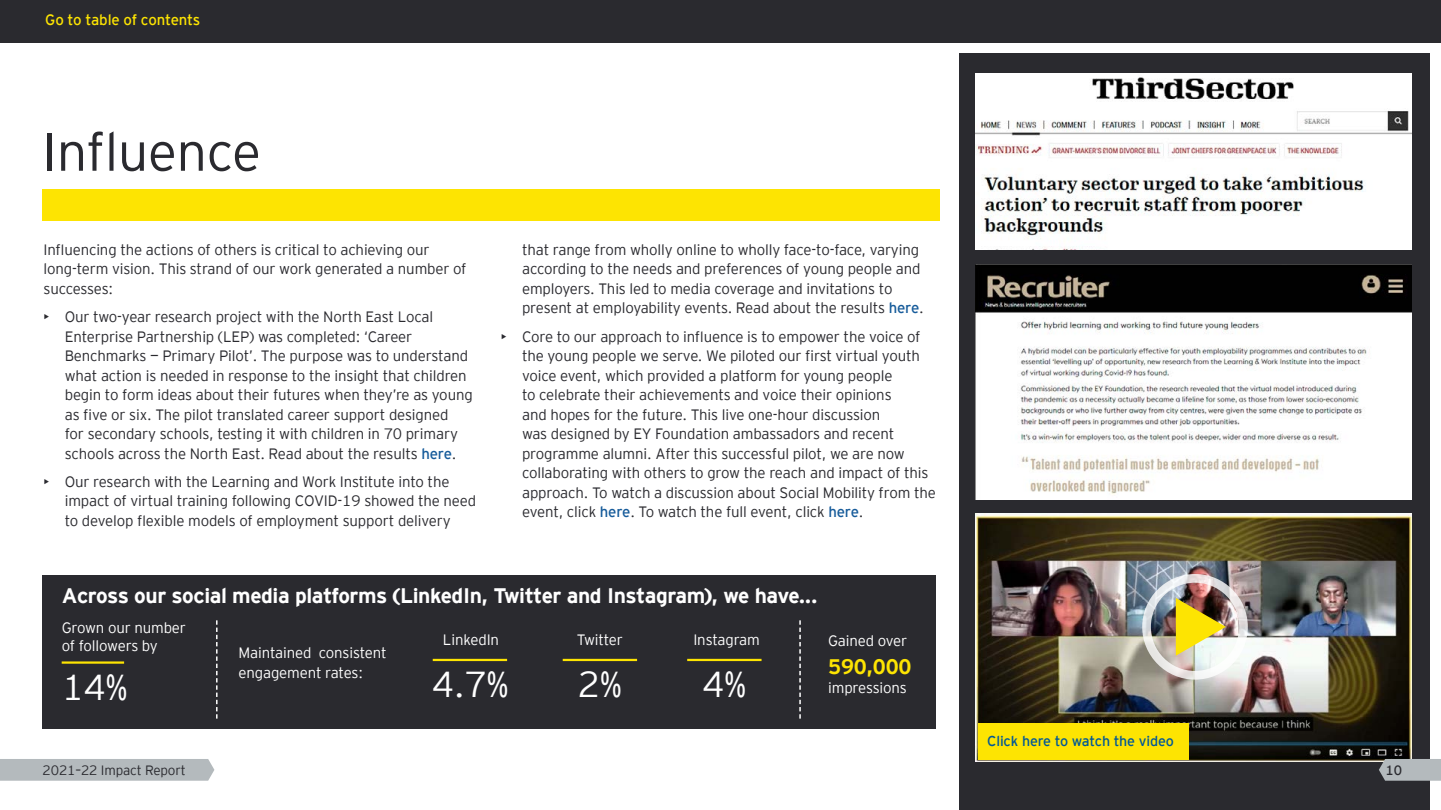
<style>
.page{position:relative;width:1441px;height:810px;background:#fff}
.page>*{position:absolute;margin:0;border:0;box-sizing:border-box;transform-origin:0 0}
.t1{font:300 54px "EY Interstate";letter-spacing:-.01em;color:#2a2a2f}
.t2{font:300 36px "EY Interstate";color:#fff}
.t3{font:700 21px "EY Interstate";letter-spacing:-.02em;color:#fff}
.t4{font:700 21px "EY Interstate";letter-spacing:-.01em;color:#fde402}
.t5{font:300 15px/19.5px "EY Interstate";letter-spacing:-.01em;color:#2a2a2f}
.t6{font:300 15px/19.5px "EY Interstate";letter-spacing:-.01em;color:#fff}
.t7{font:300 15px "EY Interstate";letter-spacing:-.015em;color:#fde402}
.t8{font:300 14.25px "EY Interstate";letter-spacing:-.01em;color:#005798}
.t9{font:300 13.5px "EY Interstate";letter-spacing:-.01em;color:#2a2a2f}
.t10{font:300 13.5px "EY Interstate";color:#2a2a2f}
.s1{color:#165b9a}
</style>
<div class="page">
<div style="left:959px;top:54px;width:471px;height:756px;background:#2a2a2f"></div>
<div style="left:43px;top:189px;width:897px;height:31px;background:#fde402"></div>
<img style="left:975px;top:265px;width:436px;height:235px">
<img style="left:976px;top:74px;width:435px;height:176px">
<img style="left:976px;top:513px;width:435px;height:249px">
<img style="left:1142px;top:574px;width:106px;height:106px">
<div style="left:43px;top:575px;width:892px;height:154px;background:#2a2a2f"></div>
<hr style="left:62px;top:661px;width:62px;height:3px;background:#fde402">
<hr style="left:433px;top:659px;width:74px;height:2px;background:#fde402">
<hr style="left:563px;top:659px;width:74px;height:2px;background:#fde402">
<hr style="left:687px;top:659px;width:74px;height:2px;background:#fde402">
<svg style="left:216px;top:620px;width:2px;height:99px"></svg>
<svg style="left:799px;top:620px;width:2px;height:99px"></svg>
<div style="left:977px;top:723px;width:211px;height:37px;background:#fde402"></div>
<div style="left:0;top:0;width:1441px;height:43px;background:#2a2a2f"></div>
<div style="left:0;top:759px;width:214px;height:22px;background:#b4babd"></div>
<svg style="left:1379px;top:759px;width:62px;height:22px"></svg>
<p class="t7" style="left:45px;top:9px;width:157px">Go to table of contents</p>
<h1 class="t1" style="left:43px;top:113px;width:220px">Influence</h1>
<p class="t5" style="left:44px;top:239px;width:425px">Influencing the actions of others is critical to achieving our long-term vision. This strand of our work generated a number of successes:</p>
<p class="t5" style="left:65px;top:306px;width:409px;text-indent:-21px">• Our two-year research project with the North East Local Enterprise Partnership (LEP) was completed: ‘Career Benchmarks — Primary Pilot’. The purpose was to understand what action is needed in response to the insight that children begin to form ideas about their futures when they’re as young as five or six. The pilot translated career support designed<br>for secondary schools, testing it with children in 70 primary schools across the North East. Read about the results <span class="s1">here</span>.</p>
<p class="t5" style="left:65px;top:471px;width:413px;text-indent:-21px">• Our research with the Learning and Work Institute into the impact of virtual training following COVID-19 showed the need to develop flexible models of employment support delivery</p>
<p class="t5" style="left:522px;top:239px;width:403px">that range from wholly online to wholly face-to-face, varying according to the needs and preferences of young people and employers. This led to media coverage and invitations to present at employability events. Read about the results <span class="s1">here</span>.</p>
<p class="t5" style="left:522px;top:326px;width:415px;text-indent:-21px">• Core to our approach to influence is to empower the voice of the young people we serve. We piloted our first virtual youth voice event, which provided a platform for young people<br>to celebrate their achievements and voice their opinions<br>and hopes for the future. This live one-hour discussion<br>was designed by EY Foundation ambassadors and recent programme alumni. After this successful pilot, we are now collaborating with others to grow the reach and impact of this approach. To watch a discussion about Social Mobility from the event, click <span class="s1">here</span>. To watch the full event, click <span class="s1">here</span>.</p>
<h3 class="t3" style="left:62px;top:580px;width:757px">Across our social media platforms (LinkedIn, Twitter and Instagram), we have...</h3>
<p class="t6" style="left:62px;top:617px;width:126px;line-height:18px">Grown our number of followers by</p>
<p class="t6" style="left:443px;top:629px;width:58px">LinkedIn</p>
<p class="t6" style="left:577px;top:629px;width:48px">Twitter</p>
<p class="t6" style="left:693px;top:629px;width:68px">Instagram</p>
<p class="t6" style="left:828px;top:630px;width:81px">Gained over</p>
<h3 class="t4" style="left:828px;top:651px;width:85px">590,000</h3>
<p class="t6" style="left:238px;top:642px;width:150px">Maintained consistent engagement rates:</p>
<h2 class="t2" style="left:432px;top:659px;width:79px">4.7%</h2>
<h2 class="t2" style="left:578px;top:659px;width:46px">2%</h2>
<h2 class="t2" style="left:702px;top:659px;width:46px">4%</h2>
<h2 class="t2" style="left:62px;top:662px;width:68px">14%</h2>
<p class="t6" style="left:828px;top:677px;width:80px">impressions</p>
<p class="t8" style="left:987px;top:731px;width:188px">Click here to watch the video</p>
<p class="t9" style="left:43px;top:761px;width:145px">2021–22 Impact Report</p>
<p class="t10" style="left:1385px;top:761px;width:18px">10</p>
</div>
